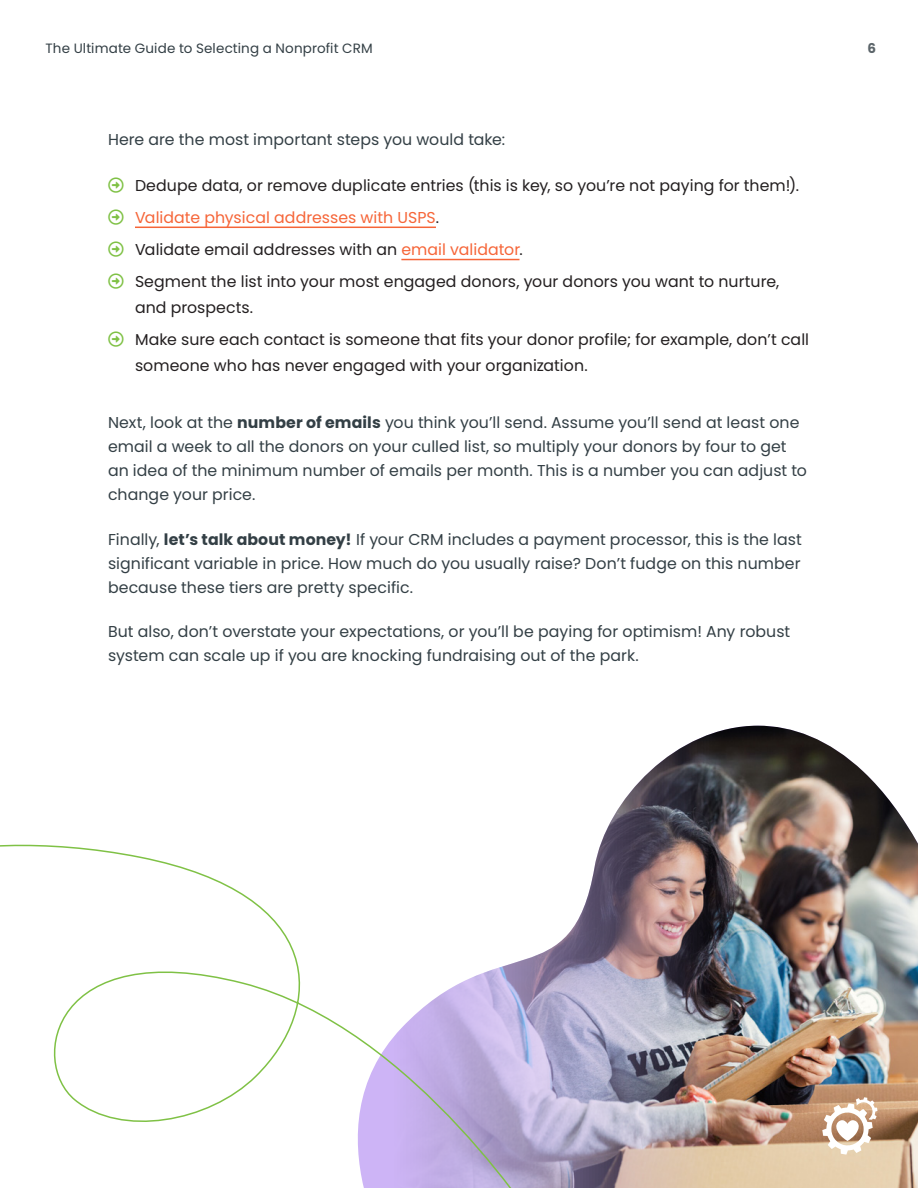
<style>
.page{position:relative;width:918px;height:1188px;background:#fff}
.page>*{position:absolute;margin:0;border:0;box-sizing:border-box;transform-origin:0 0}
.t1{font:15.75px/24px "Poppins";letter-spacing:.005em;color:#333f45}
.t2{font:15.75px/25.5px "Poppins";letter-spacing:.005em;color:#231f20}
.t3{font:15.75px "Poppins";color:#f66538}
.t4{font:13.5px "Poppins";letter-spacing:.01em;color:#333f45}
.t5{font:700 13.5px "Poppins";color:#5c656a}
.s1{color:#231f20}
.s2{color:#f66538}
.s3{font-weight:700}
</style>
<div class="page">
<hr style="left:135px;top:227px;width:301px;height:1px;background:#f66538">
<hr style="left:401px;top:259px;width:118px;height:1px;background:#f66538">
<img style="left:547px;top:726px;width:371px;height:462px">
<svg style="left:0;top:844px;width:547px;height:344px"></svg>
<svg style="left:822px;top:1097px;width:56px;height:58px"></svg>
<p class="t4" style="left:46px;top:40px;width:329px">The Ultimate Guide to Selecting a Nonprofit CRM</p>
<p class="t5" style="left:867px;top:40px;width:10px">6</p>
<p class="t1" style="left:108px;top:127px;width:399px">Here are the most important steps you would take:</p>
<p class="t2" style="left:135px;top:172px;width:666px">Dedupe data, or remove duplicate entries (this is key, so you’re not paying for them!).</p>
<p class="t3" style="left:135px;top:208px;width:306px">Validate physical addresses with USPS<span class="s1">.</span></p>
<p class="t2" style="left:135px;top:237px;width:389px">Validate email addresses with an <span class="s2">email validator</span>.</p>
<p class="t2" style="left:135px;top:269px;width:646px">Segment the list into your most engaged donors, your donors you want to nurture, and prospects.</p>
<p class="t2" style="left:135px;top:327px;width:676px">Make sure each contact is someone that fits your donor profile; for example, don’t call someone who has never engaged with your organization.</p>
<p class="t1" style="left:108px;top:411px;width:701px">Next, look at the <span class="s3">number of emails</span> you think you’ll send. Assume you’ll send at least one email a week to all the donors on your culled list, so multiply your donors by four to get an idea of the minimum number of emails per month. This is a number you can adjust to change your price.</p>
<p class="t1" style="left:108px;top:527px;width:695px;text-align:justify">Finally, <span class="s3">let’s talk about money!</span> If your CRM includes a payment processor, this is the last significant variable in price. How much do you usually raise? Don’t fudge on this number because these tiers are pretty specific.</p>
<p class="t1" style="left:108px;top:619px;width:684px">But also, don’t overstate your expectations, or you’ll be paying for optimism! Any robust system can scale up if you are knocking fundraising out of the park.</p>
</div>
